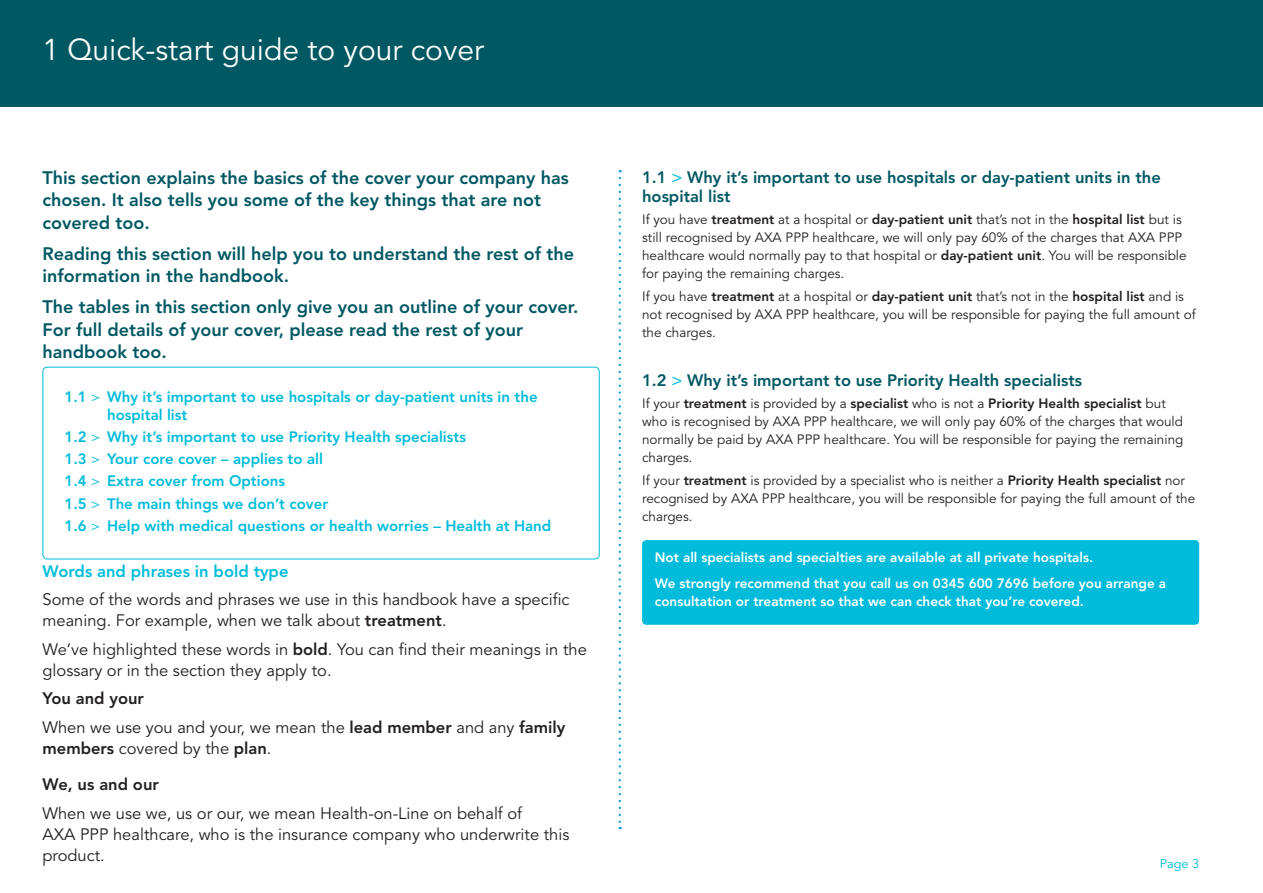
<style>
.page{position:relative;width:1263px;height:893px;background:#fff}
.page>*{position:absolute;margin:0;border:0;box-sizing:border-box;transform-origin:0 0}
.t1{font:30px "Avenir LT Std";color:#fff}
.t2{font:800 18px/22.5px "Avenir LT Std";color:#005862}
.t3{font:16.5px/21px "Avenir LT Std";color:#231f20}
.t4{font:800 16.5px/19.5px "Avenir LT Std";color:#005862}
.t5{font:800 16.5px/36px "Avenir LT Std";color:#231f20}
.t6{font:800 16.5px "Avenir LT Std";color:#00bcda}
.t7{font:800 15px/22.2px "Avenir LT Std";color:#00bcda}
.t8{font:13.5px/18px "Avenir LT Std";color:#231f20}
.t9{font:800 13.5px/25.5px "Avenir LT Std";color:#fff}
.t10{font:12.75px "Avenir LT Std";color:#00bcda}
.s1{font-family:"Franklin Gothic ITC";font-weight:400}
.s2{font-weight:800}
.s3{font-weight:400}
.s4{font-weight:500;color:#00bcda}
</style>
<div class="page">
<div style="left:0;top:0;width:1263px;height:106px;background:#005862"></div>
<div style="left:43px;top:367px;width:557px;height:192px;border:1px solid #00bcda;border-radius:4px"></div>
<div style="left:642px;top:540px;width:557px;height:85px;background:#00bcda;border-radius:4px"></div>
<svg style="left:619px;top:178px;width:2px;height:651px"></svg>
<h1 class="t1" style="left:43px;top:37px;width:443px">1 Quick-start guide to your cover</h1>
<h2 class="t2" style="left:43px;top:168px;width:528px">This section explains the basics of the cover your company has chosen. It also tells you some of the key things that are not covered too.</h2>
<h2 class="t2" style="left:43px;top:244px;width:533px">Reading this section will help you to understand the rest of the information in the handbook.</h2>
<h2 class="t2" style="left:43px;top:297px;width:537px">The tables in this section only give you an outline of your cover.<br>For full details of your cover, please read the rest of your handbook too.</h2>
<p class="t7" style="left:107px;top:388px;width:432px;line-height:18px;text-indent:-43px">1.1 <span class="s1">&gt;</span> Why it’s important to use hospitals or day-patient units in the hospital list</p>
<p class="t7" style="left:65px;top:427px;width:488px">1.2 <span class="s1">&gt;</span> Why it’s important to use Priority Health specialists<br>1.3 <span class="s1">&gt;</span> Your core cover – applies to all<br>1.4 <span class="s1">&gt;</span> Extra cover from Options<br>1.5 <span class="s1">&gt;</span> The main things we don’t cover<br>1.6 <span class="s1">&gt;</span> Help with medical questions or health worries – Health at Hand</p>
<p class="t6" style="left:43px;top:564px;width:247px">Words and phrases in bold type</p>
<p class="t3" style="left:43px;top:590px;width:528px">Some of the words and phrases we use in this handbook have a specific meaning. For example, when we talk about <span class="s2">treatment</span>.</p>
<p class="t3" style="left:43px;top:640px;width:546px">We’ve highlighted these words in <span class="s2">bold</span>. You can find their meanings in the glossary or in the section they apply to.</p>
<p class="t3" style="left:43px;top:686px;width:524px;line-height:28.5px"><span class="s2">You and your<br></span>When we use you and your, we mean the <span class="s2">lead member</span> and any <span class="s2">family</span></p>
<p class="t5" style="left:43px;top:731px;width:230px">members <span class="s3">covered by the</span> plan<span class="s3">.<br></span>We, us and our</p>
<p class="t3" style="left:43px;top:803px;width:528px">When we use we, us or our, we mean Health-on-Line on behalf of<br>AXA PPP healthcare, who is the insurance company who underwrite this product.</p>
<p class="t4" style="left:642px;top:168px;width:520px">1.1 <span class="s4">&gt;</span> Why it’s important to use hospitals or day-patient units in the hospital list</p>
<p class="t8" style="left:642px;top:212px;width:546px">If you have <span class="s2">treatment</span> at a hospital or <span class="s2">day-patient unit</span> that’s not in the <span class="s2">hospital list</span> but is still recognised by AXA PPP healthcare, we will only pay 60% of the charges that AXA PPP healthcare would normally pay to that hospital or <span class="s2">day-patient unit</span>. You will be responsible for paying the remaining charges.</p>
<p class="t8" style="left:642px;top:288px;width:555px">If you have <span class="s2">treatment</span> at a hospital or <span class="s2">day-patient unit</span> that’s not in the <span class="s2">hospital list</span> and is not recognised by AXA PPP healthcare, you will be responsible for paying the full amount of the charges.</p>
<p class="t4" style="left:642px;top:372px;width:441px">1.2 <span class="s4">&gt;</span> Why it’s important to use Priority Health specialists</p>
<p class="t8" style="left:642px;top:396px;width:543px">If your <span class="s2">treatment</span> is provided by a <span class="s2">specialist</span> who is not a <span class="s2">Priority Health specialist</span> but who is recognised by AXA PPP healthcare, we will only pay 60% of the charges that would normally be paid by AXA PPP healthcare. You will be responsible for paying the remaining charges.</p>
<p class="t8" style="left:642px;top:472px;width:555px">If your <span class="s2">treatment</span> is provided by a specialist who is neither a <span class="s2">Priority Health specialist</span> nor recognised by AXA PPP healthcare, you will be responsible for paying the full amount of the charges.</p>
<p class="t9" style="left:655px;top:546px;width:513px">Not all specialists and specialties are available at all private hospitals.<br>We strongly recommend that you call us on 0345 600 7696 before you arrange a</p>
<p class="t9" style="left:655px;top:589px;width:430px">consultation or treatment so that we can check that you’re covered.</p>
<p class="t10" style="left:1160px;top:858px;width:41px">Page 3</p>
</div>
